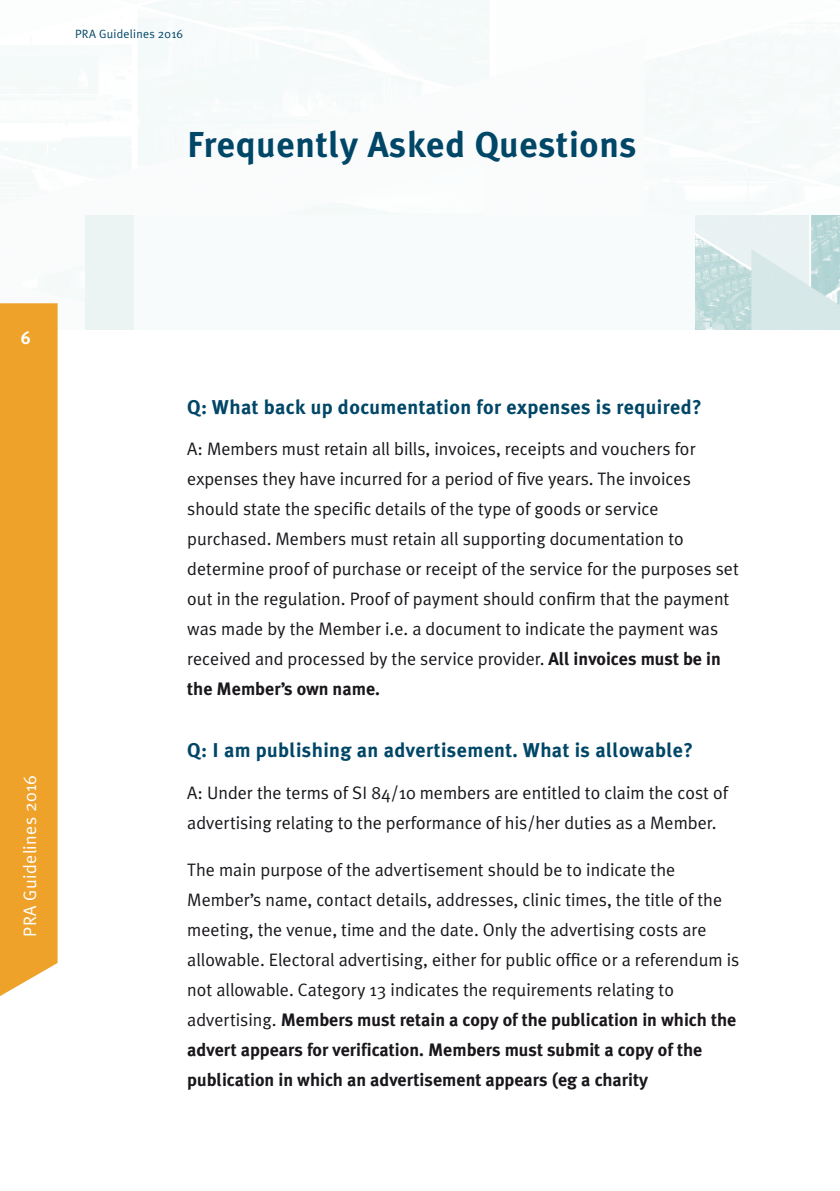
<style>
.page{position:relative;width:840px;height:1191px;background:#fff}
.page>*{position:absolute;margin:0;border:0;box-sizing:border-box;transform-origin:0 0}
.t1{font:700 36px "Meta Plus";letter-spacing:.02em;color:#004667}
.t2{font:700 20px "Meta Plus";letter-spacing:.02em;color:#004667}
.t3{font:18px/30px "Meta Plus Normal";color:#1a171c}
.t4{font:700 18px/30px "Meta Plus";color:#1a171c}
.t5{font:18px "Meta Plus Normal";letter-spacing:.02em;color:#fff}
.t6{font:700 18px "Meta Plus";color:#fff}
.t7{font:12px "Meta Plus Normal";letter-spacing:.02em;color:#004667}
.s1{font-family:"Meta Plus";font-weight:700}
.s2{font-family:"Meta Plus Normal";font-weight:400}
</style>
<div class="page">
<img style="left:694px;top:215px;width:144px;height:115px">
<div style="left:85px;top:215px;width:604px;height:115px;background:#ebf3f3"></div>
<div style="left:134px;top:215px;width:560px;height:115px;background:#f8fbfb"></div>
<div style="left:0;top:303px;width:58px;height:693px;background:#efa22a"></div>
<p class="t7" style="left:75px;top:27px;width:109px">PRA Guidelines 2016</p>
<h1 class="t1" style="left:187px;top:124px;width:450px">Frequently Asked Questions</h1>
<p class="t6" style="left:21px;top:327px;width:12px">6</p>
<p class="t5" style="left:20px;top:936px;width:163px;rotate:-90deg">PRA Guidelines 2016</p>
<p class="t2" style="left:187px;top:395px;width:516px">Q: What back up documentation for expenses is required?</p>
<p class="t3" style="left:187px;top:433px;width:552px">A: Members must retain all bills, invoices, receipts and vouchers for expenses they have incurred for a period of five years. The invoices should state the specific details of the type of goods or service purchased. Members must retain all supporting documentation to determine proof of purchase or receipt of the service for the purposes set out in the regulation. Proof of payment should confirm that the payment was made by the Member i.e. a document to indicate the payment was received and processed by the service provider. <span class="s1">All invoices must be in</span></p>
<p class="t4" style="left:187px;top:674px;width:194px">the Member’s own name.</p>
<p class="t2" style="left:187px;top:739px;width:507px">Q: I am publishing an advertisement. What is allowable?</p>
<p class="t3" style="left:187px;top:777px;width:542px">A: Under the terms of SI 84/10 members are entitled to claim the cost of advertising relating to the performance of his/her duties as a Member.</p>
<p class="t3" style="left:187px;top:854px;width:553px">The main purpose of the advertisement should be to indicate the Member’s name, contact details, addresses, clinic times, the title of the meeting, the venue, time and the date. Only the advertising costs are allowable. Electoral advertising, either for public office or a referendum is not allowable. Category 13 indicates the requirements relating to</p>
<p class="t4" style="left:187px;top:1004px;width:550px"><span class="s2">advertising.</span> Members must retain a copy of the publication in which the advert appears for verification. Members must submit a copy of the publication in which an advertisement appears (eg a charity</p>
</div>
